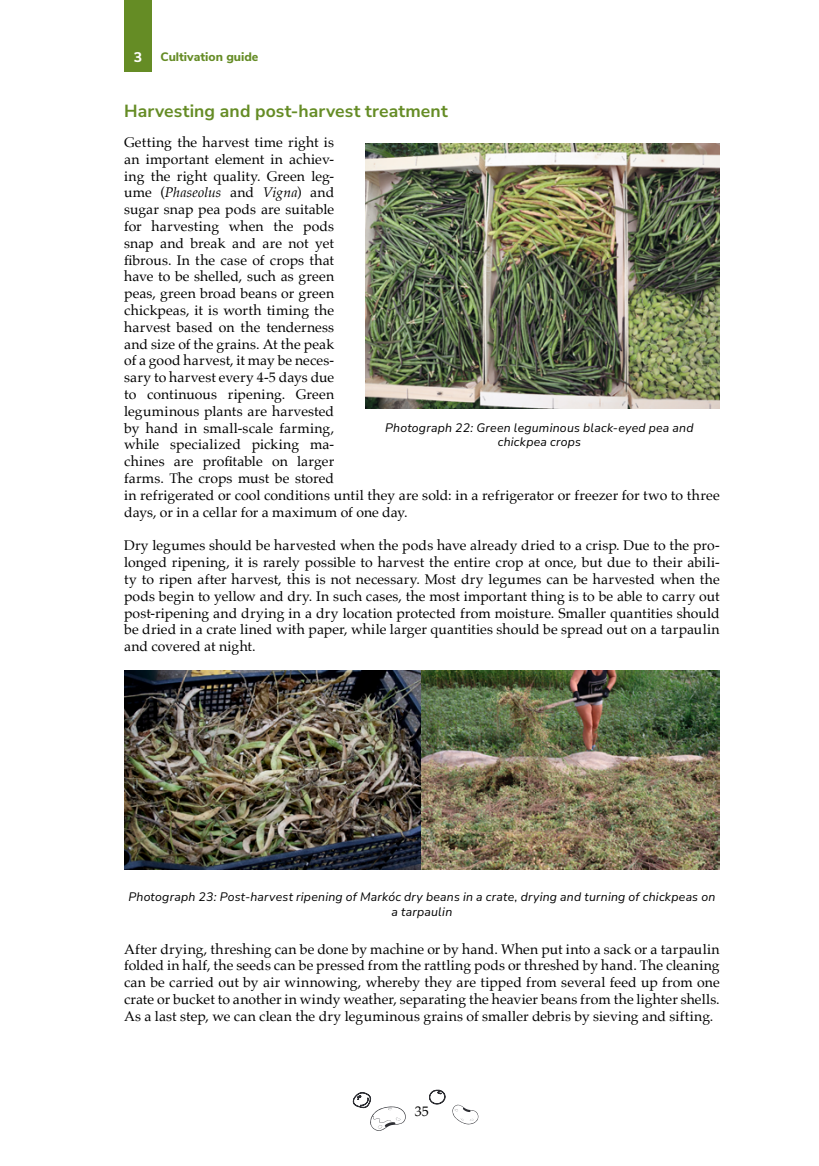
<style>
.page{position:relative;width:819px;height:1166px;background:#fff}
.page>*{position:absolute;margin:0;border:0;box-sizing:border-box;transform-origin:0 0}
.t1{font:200 17.5px "Nunito Sans 12 pt";letter-spacing:.01em;color:#658c25}
.t2{font:14px/16.8px "Palatino";letter-spacing:.01em;color:#000;text-align:justify}
.t3{font:14px "Palatino Linotype";color:#000}
.t4{font:800 14px "Nunito Sans";color:#fff}
.t5{font:italic 200 12.25px/14.7px "Nunito Sans 12 pt";letter-spacing:.02em;color:#000;text-align:center}
.t6{font:800 12.25px "Nunito Sans";color:#658c25}
.s1{font-style:italic}
</style>
<div class="page">
<svg style="left:452px;top:1104px;width:26px;height:20px"></svg>
<svg style="left:353px;top:1092px;width:53px;height:39px"></svg>
<svg style="left:429px;top:1089px;width:17px;height:15px"></svg>
<div style="left:124px;top:0;width:28px;height:71px;background:#658c25"></div>
<img style="left:365px;top:144px;width:354px;height:264px">
<img style="left:124px;top:671px;width:595px;height:198px">
<p class="t4" style="left:134px;top:47px;width:10px">3</p>
<p class="t6" style="left:160px;top:48px;width:99px">Cultivation guide</p>
<p class="t1" style="left:124px;top:99px;width:325px">Harvesting and post-harvest treatment</p>
<p class="t2" style="left:124px;top:134px;width:597px;text-align:left">Getting the harvest time right is<br>an important element in achiev-<br>ing the right quality. Green leg-<br>ume (<span class="s1">Phaseolus</span> and <span class="s1">Vigna</span>) and<br>sugar snap pea pods are suitable<br>for harvesting when the pods<br>snap and break and are not yet<br>fibrous. In the case of crops that<br>have to be shelled, such as green<br>peas, green broad beans or green<br>chickpeas, it is worth timing the<br>harvest based on the tenderness<br>and size of the grains. At the peak<br>of a good harvest, it may be neces-<br>sary to harvest every 4-5 days due<br>to continuous ripening. Green<br>leguminous plants are harvested<br>by hand in small-scale farming,<br>while specialized picking ma-<br>chines are profitable on larger<br>farms. The crops must be stored<br>in refrigerated or cool conditions until they are sold: in a refrigerator or freezer for two to three days, or in a cellar for a maximum of one day.</p>
<p class="t2" style="left:124px;top:537px;width:597px">Dry legumes should be harvested when the pods have already dried to a crisp. Due to the pro&shy;longed ripening, it is rarely possible to harvest the entire crop at once, but due to their abili&shy;ty to ripen after harvest, this is not necessary. Most dry legumes can be harvested when the pods begin to yellow and dry. In such cases, the most important thing is to be able to carry out post-ripening and drying in a dry location protected from moisture. Smaller quantities should be dried in a crate lined with paper, while larger quantities should be spread out on a tarpaulin and covered at night.</p>
<p class="t5" style="left:385px;top:420px;width:310px">Photograph 22: Green leguminous black-eyed pea and chickpea crops</p>
<p class="t5" style="left:128px;top:889px;width:588px">Photograph 23: Post-harvest ripening of Markóc dry beans in a crate, drying and turning of chickpeas on a tarpaulin</p>
<p class="t2" style="left:124px;top:940px;width:597px">After drying, threshing can be done by machine or by hand. When put into a sack or a tarpaulin folded in half, the seeds can be pressed from the rattling pods or threshed by hand. The cleaning can be carried out by air winnowing, whereby they are tipped from several feed up from one crate or bucket to another in windy weather, separating the heavier beans from the lighter shells.<br>As a last step, we can clean the dry leguminous grains of smaller debris by sieving and sifting.</p>
<p class="t3" style="left:415px;top:1101px;width:15px">35</p>
</div>
